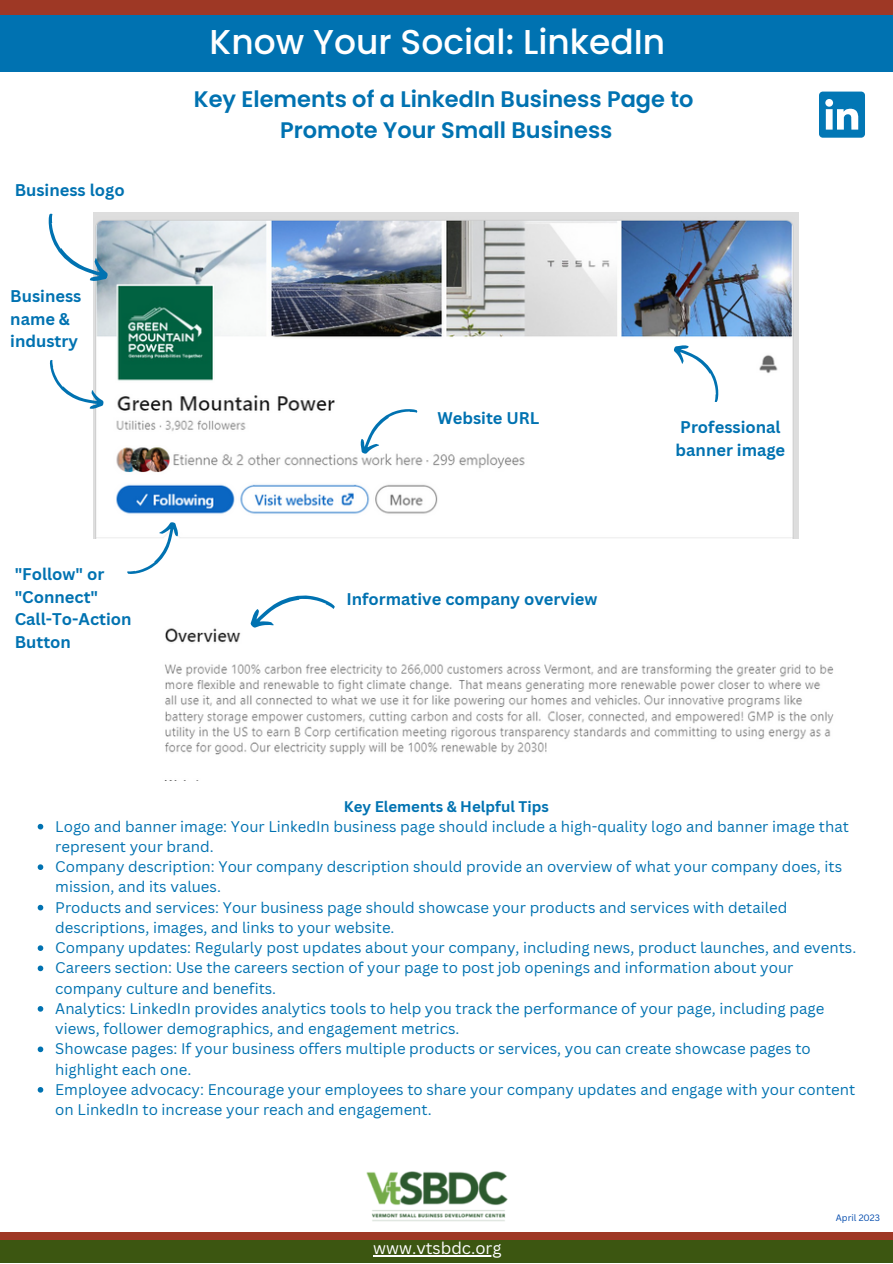
<style>
.page{position:relative;width:893px;height:1264px;background:#fff}
.page>*{position:absolute;margin:0;border:0;box-sizing:border-box;transform-origin:0 0}
.t1{font:500 34.5px "Poppins";color:#fff}
.t2{font:600 22.5px/31.5px "Poppins";color:#0072b1;text-align:center}
.t3{font:700 16.5px/22.5px "Canva Sans";color:#0072b1}
.t4{font:16.5px "Canva Sans";color:#fff}
.t5{font:15px/20.2px "Canva Sans";color:#0072b1}
.t6{font:700 15px "Canva Sans";color:#0072b1}
.t7{font:9px "Canva Sans";color:#004aad}
</style>
<div class="page">
<div style="left:0;top:14px;width:892px;height:58px;background:#0072b1"></div>
<img style="left:366px;top:1171px;width:142px;height:51px">
<div style="left:0;top:1232px;width:892px;height:24px;background:#9e3825"></div>
<div style="left:0;top:1240px;width:892px;height:22px;background:#3c5611"></div>
<div style="left:0;top:0;width:892px;height:15px;background:#9e3825"></div>
<svg style="left:819px;top:92px;width:46px;height:46px"></svg>
<img style="left:94px;top:212px;width:704px;height:326px">
<svg style="left:48px;top:212px;width:65px;height:78px"></svg>
<img style="left:164px;top:628px;width:670px;height:127px">
<hr style="left:373px;top:1255px;width:128px;height:1px;background:#fff">
<svg style="left:38px;top:823px;width:5px;height:6px"></svg>
<svg style="left:38px;top:864px;width:5px;height:6px"></svg>
<svg style="left:38px;top:904px;width:5px;height:6px"></svg>
<svg style="left:38px;top:945px;width:5px;height:5px"></svg>
<svg style="left:38px;top:965px;width:5px;height:6px"></svg>
<svg style="left:38px;top:1006px;width:5px;height:5px"></svg>
<svg style="left:38px;top:1046px;width:5px;height:6px"></svg>
<svg style="left:38px;top:1087px;width:5px;height:5px"></svg>
<svg style="left:246px;top:595px;width:89px;height:38px"></svg>
<svg style="left:49px;top:359px;width:59px;height:57px"></svg>
<svg style="left:353px;top:396px;width:65px;height:62px"></svg>
<svg style="left:126px;top:518px;width:59px;height:56px"></svg>
<svg style="left:669px;top:338px;width:61px;height:65px"></svg>
<p class="t3" style="left:15px;top:178px;width:111px">Business logo</p>
<p class="t3" style="left:10px;top:285px;width:73px">Business name &amp; industry</p>
<p class="t3" style="left:15px;top:562px;width:118px">"Follow" or "Connect"<br>Call-To-Action<br>Button</p>
<h1 class="t1" style="left:209px;top:18px;width:457px">Know Your Social: LinkedIn</h1>
<h2 class="t2" style="left:194px;top:83px;width:501px">Key Elements of a LinkedIn Business Page to<br>Promote Your Small Business</h2>
<p class="t3" style="left:437px;top:406px;width:104px">Website URL</p>
<p class="t3" style="left:346px;top:587px;width:252px">Informative company overview</p>
<p class="t6" style="left:344px;top:795px;width:206px">Key Elements &amp; Helpful Tips</p>
<p class="t3" style="left:675px;top:416px;width:111px">Professional banner image</p>
<p class="t5" style="left:55px;top:815px;width:802px">Logo and banner image: Your LinkedIn business page should include a high-quality logo and banner image that represent your brand.<br>Company description: Your company description should provide an overview of what your company does, its mission, and its values.<br>Products and services: Your business page should showcase your products and services with detailed descriptions, images, and links to your website.<br>Company updates: Regularly post updates about your company, including news, product launches, and events.<br>Careers section: Use the careers section of your page to post job openings and information about your company culture and benefits.<br>Analytics: LinkedIn provides analytics tools to help you track the performance of your page, including page views, follower demographics, and engagement metrics.<br>Showcase pages: If your business offers multiple products or services, you can create showcase pages to highlight each one.<br>Employee advocacy: Encourage your employees to share your company updates and engage with your content on LinkedIn to increase your reach and engagement.</p>
<p class="t4" style="left:373px;top:1236px;width:130px">www.vtsbdc.org</p>
<p class="t7" style="left:835px;top:1211px;width:46px">April 2023</p>
</div>
